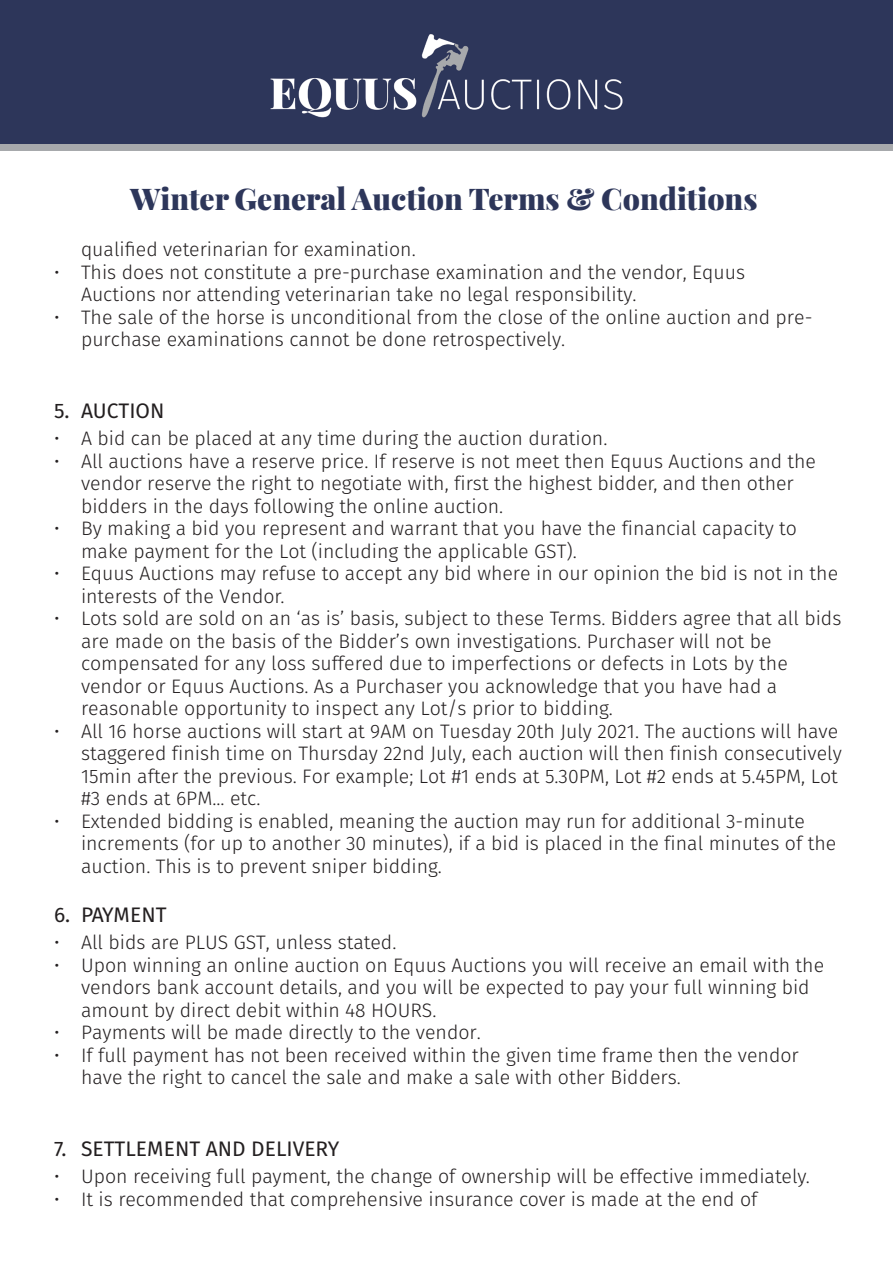
<style>
.page{position:relative;width:893px;height:1263px;background:#fff}
.page>*{position:absolute;margin:0;border:0;box-sizing:border-box;transform-origin:0 0}
.t1{font:900 30px "Playfair Display";color:#2d365a}
.t2{font:21px "Fira Sans";color:#231f20}
.t3{font:300 19.5px/22.5px "Fira Sans";color:#231f20}
</style>
<div class="page">
<div style="left:0;top:0;width:893px;height:144px;background:#2d365a"></div>
<div style="left:0;top:144px;width:893px;height:6px;background:#a7a9ac"></div>
<img style="left:270px;top:34px;width:353px;height:84px">
<p class="t1" style="left:130px;top:175px;width:629px">Winter General Auction Terms &amp; Conditions</p>
<p class="t3" style="left:81px;top:238px;width:336px">qualified veterinarian for examination.</p>
<p class="t3" style="left:81px;top:260px;width:666px;text-indent:-27px">• This does not constitute a pre-purchase examination and the vendor, Equus<br>Auctions nor attending veterinarian take no legal responsibility.</p>
<p class="t3" style="left:81px;top:305px;width:733px;text-indent:-27px">• The sale of the horse is unconditional from the close of the online auction and pre&shy;purchase examinations cannot be done retrospectively.</p>
<p class="t2" style="left:54px;top:396px;width:112px">5. AUCTION</p>
<p class="t3" style="left:54px;top:427px;width:555px">• A bid can be placed at any time during the auction duration.</p>
<p class="t3" style="left:81px;top:449px;width:737px;text-indent:-27px">• All auctions have a reserve price. If reserve is not meet then Equus Auctions and the vendor reserve the right to negotiate with, first the highest bidder, and then other bidders in the days following the online auction.</p>
<p class="t3" style="left:81px;top:517px;width:718px;text-indent:-27px">• By making a bid you represent and warrant that you have the financial capacity to make payment for the Lot (including the applicable GST).</p>
<p class="t3" style="left:81px;top:562px;width:759px;text-indent:-27px">• Equus Auctions may refuse to accept any bid where in our opinion the bid is not in the interests of the Vendor.</p>
<p class="t3" style="left:81px;top:607px;width:762px;text-indent:-27px">• Lots sold are sold on an ‘as is’ basis, subject to these Terms. Bidders agree that all bids are made on the basis of the Bidder’s own investigations. Purchaser will not be compensated for any loss suffered due to imperfections or defects in Lots by the vendor or Equus Auctions. As a Purchaser you acknowledge that you have had a reasonable opportunity to inspect any Lot/s prior to bidding.</p>
<p class="t3" style="left:81px;top:719px;width:762px;text-indent:-27px">• All 16 horse auctions will start at 9AM on Tuesday 20th July 2021. The auctions will have staggered finish time on Thursday 22nd July, each auction will then finish consecutively 15min after the previous. For example; Lot #1 ends at 5.30PM, Lot #2 ends at 5.45PM, Lot #3 ends at 6PM... etc.</p>
<p class="t3" style="left:81px;top:809px;width:757px;text-indent:-27px">• Extended bidding is enabled, meaning the auction may run for additional 3-minute increments (for up to another 30 minutes), if a bid is placed in the final minutes of the auction. This is to prevent sniper bidding.</p>
<p class="t2" style="left:54px;top:900px;width:114px">6. PAYMENT</p>
<p class="t3" style="left:54px;top:931px;width:344px">• All bids are PLUS GST, unless stated.</p>
<p class="t3" style="left:81px;top:953px;width:745px;text-indent:-27px">• Upon winning an online auction on Equus Auctions you will receive an email with the vendors bank account details, and you will be expected to pay your full winning bid amount by direct debit within 48 HOURS.</p>
<p class="t3" style="left:54px;top:1021px;width:428px">• Payments will be made directly to the vendor.</p>
<p class="t3" style="left:81px;top:1043px;width:719px;text-indent:-27px">• If full payment has not been received within the given time frame then the vendor have the right to cancel the sale and make a sale with other Bidders.</p>
<p class="t2" style="left:54px;top:1134px;width:287px">7. SETTLEMENT AND DELIVERY</p>
<p class="t3" style="left:54px;top:1165px;width:757px">• Upon receiving full payment, the change of ownership will be effective immediately.</p>
<p class="t3" style="left:54px;top:1187px;width:705px">• It is recommended that comprehensive insurance cover is made at the end of</p>
</div>
